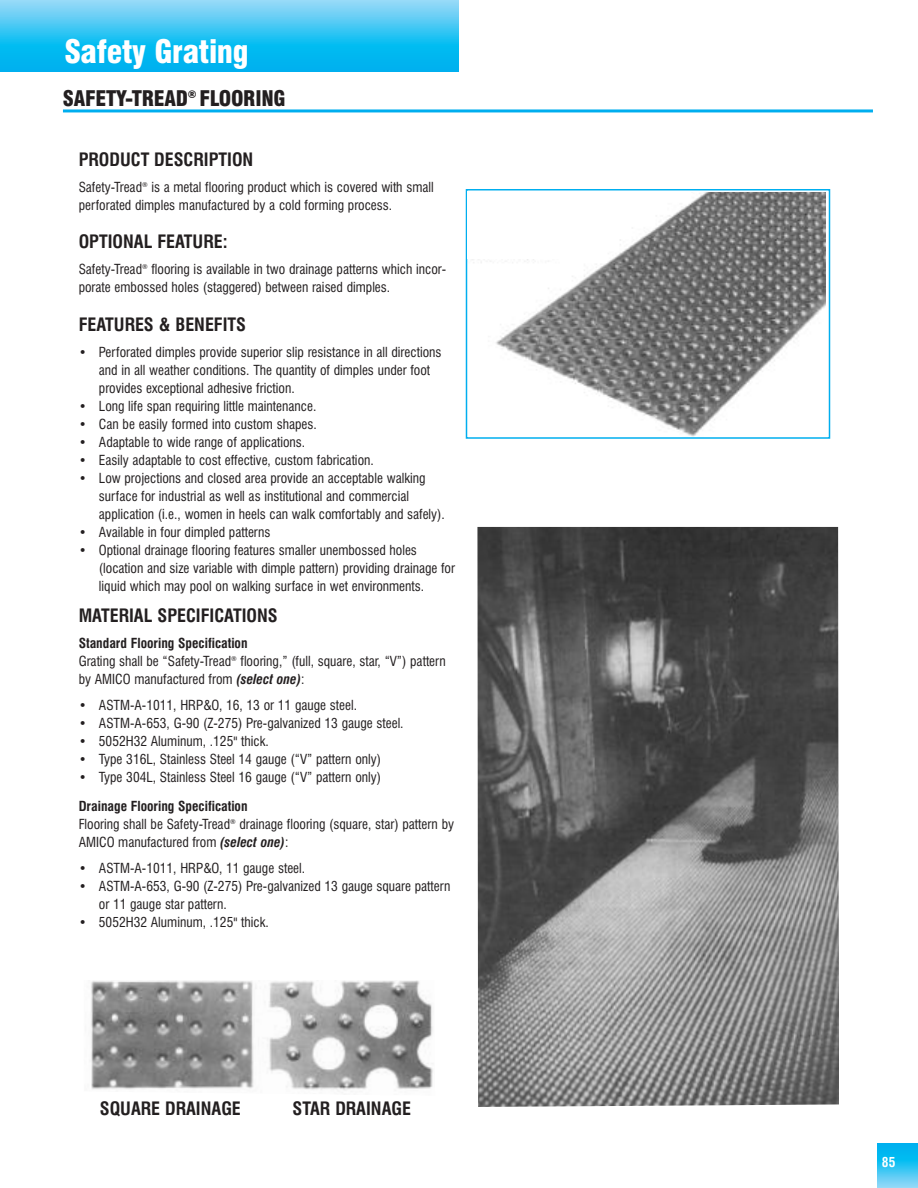
<style>
.page{position:relative;width:918px;height:1188px;background:#fff}
.page>*{position:absolute;margin:0;border:0;box-sizing:border-box;transform-origin:0 0}
.t1{font:900 condensed 31.5px "Swiss 721 BT";letter-spacing:-.01em;color:#fff}
.t2{font:900 condensed 21px "Swiss 721 BT";letter-spacing:-.01em;color:#231f20}
.t3{font:700 condensed 18px "Swiss 721 BT";color:#231f20}
.t4{font:condensed 13.5px/18px "Swiss 721 BT";color:#231f20}
.t5{font:700 condensed 13.5px "Swiss 721 BT";color:#fff}
.s1{font-weight:700}
.s2{font-weight:700;font-style:italic}
</style>
<div class="page">
<svg style="left:877px;top:1143px;width:41px;height:45px;background:#31c2f2"></svg>
<svg style="left:0;top:0;width:459px;height:72px;background:#33c3f2"></svg>
<hr style="left:63px;top:109px;width:810px;height:3px;background:#00aeef">
<img style="left:477px;top:526px;width:362px;height:581px">
<img style="left:472px;top:192px;width:353px;height:244px">
<div style="left:466px;top:189px;width:364px;height:250px;border:2px solid #00aeef"></div>
<img style="left:91px;top:980px;width:342px;height:111px">
<div style="left:467px;top:191px;width:93px;height:68px;background:#fff"></div>
<h1 class="t1" style="left:64px;top:39px;width:186px">Safety Grating</h1>
<h2 class="t2" style="left:63px;top:90px;width:224px">SAFETY-TREAD<sup>®</sup> FLOORING</h2>
<h3 class="t3" style="left:79px;top:152px;width:176px">PRODUCT DESCRIPTION</h3>
<p class="t4" style="left:79px;top:179px;width:357px">Safety-Tread<sup>®</sup> is a metal flooring product which is covered with small perforated dimples manufactured by a cold forming process.</p>
<h3 class="t3" style="left:79px;top:235px;width:150px">OPTIONAL FEATURE:</h3>
<p class="t4" style="left:79px;top:261px;width:369px">Safety-Tread<sup>®</sup> flooring is available in two drainage patterns which incor&shy;porate embossed holes (staggered) between raised dimples.</p>
<h3 class="t3" style="left:79px;top:317px;width:169px">FEATURES &amp; BENEFITS</h3>
<p class="t4" style="left:99px;top:344px;width:344px;text-indent:-20px">• Perforated dimples provide superior slip resistance in all directions and in all weather conditions. The quantity of dimples under foot provides exceptional adhesive friction.</p>
<p class="t4" style="left:79px;top:398px;width:239px">• Long life span requiring little maintenance.</p>
<p class="t4" style="left:79px;top:416px;width:240px">• Can be easily formed into custom shapes.</p>
<p class="t4" style="left:79px;top:434px;width:228px">• Adaptable to wide range of applications.</p>
<p class="t4" style="left:79px;top:452px;width:297px">• Easily adaptable to cost effective, custom fabrication.</p>
<p class="t4" style="left:99px;top:470px;width:348px;text-indent:-20px">• Low projections and closed area provide an acceptable walking surface for industrial as well as institutional and commercial application (i.e., women in heels can walk comfortably and safely).</p>
<p class="t4" style="left:79px;top:524px;width:193px">• Available in four dimpled patterns</p>
<p class="t4" style="left:99px;top:542px;width:358px;text-indent:-20px">• Optional drainage flooring features smaller unembossed holes (location and size variable with dimple pattern) providing drainage for liquid which may pool on walking surface in wet environments.</p>
<h3 class="t3" style="left:79px;top:608px;width:201px">MATERIAL SPECIFICATIONS</h3>
<p class="t4" style="left:79px;top:635px;width:369px"><span class="s1">Standard Flooring Specification<br></span>Grating shall be “Safety-Tread<sup>®</sup> flooring,” (full, square, star, “V”) pattern by AMICO manufactured from <span class="s2">(select one)</span>:</p>
<p class="t4" style="left:79px;top:697px;width:280px">• ASTM-A-1011, HRP&amp;O, 16, 13 or 11 gauge steel.</p>
<p class="t4" style="left:79px;top:715px;width:326px">• ASTM-A-653, G-90 (Z-275) Pre-galvanized 13 gauge steel.</p>
<p class="t4" style="left:79px;top:733px;width:192px">• 5052H32 Aluminum, .125" thick.</p>
<p class="t4" style="left:79px;top:751px;width:304px">• Type 316L, Stainless Steel 14 gauge (“V” pattern only)</p>
<p class="t4" style="left:79px;top:769px;width:304px">• Type 304L, Stainless Steel 16 gauge (“V” pattern only)</p>
<p class="t4" style="left:79px;top:798px;width:377px"><span class="s1">Drainage Flooring Specification<br></span>Flooring shall be Safety-Tread<sup>®</sup> drainage flooring (square, star) pattern by<br>AMICO manufactured from <span class="s2">(select one)</span>:</p>
<p class="t4" style="left:79px;top:860px;width:228px">• ASTM-A-1011, HRP&amp;O, 11 gauge steel.</p>
<p class="t4" style="left:99px;top:878px;width:353px;text-indent:-20px">• ASTM-A-653, G-90 (Z-275) Pre-galvanized 13 gauge square pattern or 11 gauge star pattern.</p>
<p class="t4" style="left:79px;top:914px;width:192px">• 5052H32 Aluminum, .125" thick.</p>
<h3 class="t3" style="left:100px;top:1102px;width:142px">SQUARE DRAINAGE</h3>
<h3 class="t3" style="left:293px;top:1102px;width:120px">STAR DRAINAGE</h3>
<p class="t5" style="left:882px;top:1157px;width:15px">85</p>
</div>
